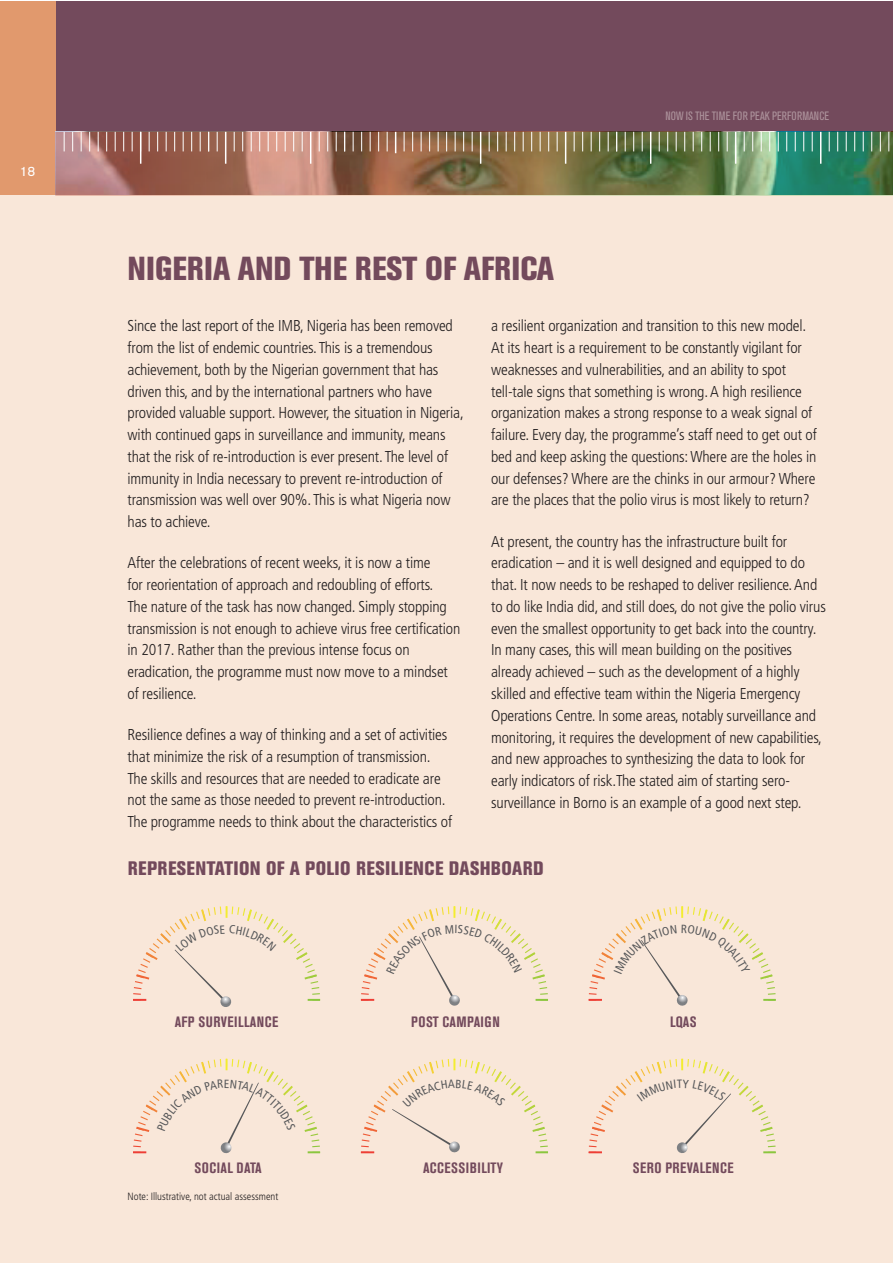
<style>
.page{position:relative;width:893px;height:1263px;background:#fff}
.page>*{position:absolute;margin:0;border:0;box-sizing:border-box;transform-origin:0 0}
.t1{font:800 condensed 33px "Akzidenz Grotesk BE";color:#734a5c}
.t2{font:800 condensed 19.35px "Akzidenz Grotesk BE";letter-spacing:.02em;color:#734a5c}
.t3{font:300 condensed 15.75px/21.8px "Frutiger";letter-spacing:-.01em;color:#231f20}
.t4{font:700 condensed 14.85px "Akzidenz Grotesk BE";letter-spacing:.02em;color:#734a5c}
.t5{font:13.5px "Akzidenz Grotesk BE";color:#fff}
.t6{font:condensed 12px "Akzidenz Grotesk BE";color:#ac929b}
.t7{font:300 condensed 10.5px "Frutiger";color:#231f20}
</style>
<div class="page">
<div style="left:0;top:1px;width:892px;height:195px;background:#734a5c"></div>
<div style="left:0;top:1px;width:55px;height:195px;background:#e1996d"></div>
<div style="left:0;top:196px;width:892px;height:1067px;background:#f9e7d9"></div>
<img style="left:55px;top:132px;width:837px;height:64px">
<svg style="left:64px;top:132px;width:1px;height:19px"></svg>
<svg style="left:200px;top:132px;width:1px;height:19px"></svg>
<svg style="left:132px;top:132px;width:1px;height:19px"></svg>
<svg style="left:268px;top:132px;width:1px;height:19px"></svg>
<svg style="left:72px;top:132px;width:1px;height:19px"></svg>
<svg style="left:81px;top:132px;width:1px;height:19px"></svg>
<svg style="left:217px;top:132px;width:1px;height:19px"></svg>
<svg style="left:149px;top:132px;width:1px;height:19px"></svg>
<svg style="left:285px;top:132px;width:1px;height:19px"></svg>
<svg style="left:89px;top:132px;width:1px;height:19px"></svg>
<hr style="left:225px;top:132px;width:1px;height:32px;background:#fff">
<svg style="left:157px;top:132px;width:1px;height:19px"></svg>
<svg style="left:293px;top:132px;width:1px;height:19px"></svg>
<svg style="left:98px;top:132px;width:1px;height:19px"></svg>
<svg style="left:234px;top:132px;width:1px;height:19px"></svg>
<svg style="left:166px;top:132px;width:1px;height:19px"></svg>
<svg style="left:302px;top:132px;width:1px;height:19px"></svg>
<svg style="left:106px;top:132px;width:1px;height:19px"></svg>
<svg style="left:242px;top:132px;width:1px;height:19px"></svg>
<svg style="left:174px;top:132px;width:1px;height:19px"></svg>
<hr style="left:310px;top:132px;width:1px;height:32px;background:#fff">
<svg style="left:115px;top:132px;width:1px;height:19px"></svg>
<svg style="left:251px;top:132px;width:1px;height:19px"></svg>
<svg style="left:183px;top:132px;width:1px;height:19px"></svg>
<svg style="left:319px;top:132px;width:1px;height:19px"></svg>
<svg style="left:123px;top:132px;width:1px;height:19px"></svg>
<svg style="left:259px;top:132px;width:1px;height:19px"></svg>
<svg style="left:191px;top:132px;width:1px;height:19px"></svg>
<svg style="left:327px;top:132px;width:1px;height:19px"></svg>
<svg style="left:336px;top:132px;width:1px;height:19px"></svg>
<hr style="left:140px;top:132px;width:1px;height:32px;background:#fff">
<svg style="left:276px;top:132px;width:1px;height:19px"></svg>
<svg style="left:208px;top:132px;width:1px;height:19px"></svg>
<svg style="left:472px;top:132px;width:1px;height:19px"></svg>
<svg style="left:404px;top:132px;width:1px;height:19px"></svg>
<svg style="left:540px;top:132px;width:1px;height:19px"></svg>
<svg style="left:344px;top:132px;width:1px;height:19px"></svg>
<svg style="left:353px;top:132px;width:1px;height:19px"></svg>
<svg style="left:489px;top:132px;width:1px;height:19px"></svg>
<svg style="left:421px;top:132px;width:1px;height:19px"></svg>
<svg style="left:557px;top:132px;width:1px;height:19px"></svg>
<svg style="left:361px;top:132px;width:1px;height:19px"></svg>
<svg style="left:497px;top:132px;width:1px;height:19px"></svg>
<svg style="left:429px;top:132px;width:1px;height:19px"></svg>
<hr style="left:565px;top:132px;width:1px;height:32px;background:#fff">
<svg style="left:370px;top:132px;width:1px;height:19px"></svg>
<svg style="left:506px;top:132px;width:1px;height:19px"></svg>
<svg style="left:438px;top:132px;width:1px;height:19px"></svg>
<svg style="left:574px;top:132px;width:1px;height:19px"></svg>
<svg style="left:378px;top:132px;width:1px;height:19px"></svg>
<svg style="left:514px;top:132px;width:1px;height:19px"></svg>
<svg style="left:446px;top:132px;width:1px;height:19px"></svg>
<svg style="left:582px;top:132px;width:1px;height:19px"></svg>
<svg style="left:387px;top:132px;width:1px;height:19px"></svg>
<svg style="left:523px;top:132px;width:1px;height:19px"></svg>
<svg style="left:455px;top:132px;width:1px;height:19px"></svg>
<svg style="left:591px;top:132px;width:1px;height:19px"></svg>
<svg style="left:395px;top:132px;width:1px;height:21px"></svg>
<svg style="left:531px;top:132px;width:1px;height:19px"></svg>
<svg style="left:463px;top:132px;width:1px;height:19px"></svg>
<svg style="left:599px;top:132px;width:1px;height:19px"></svg>
<svg style="left:608px;top:132px;width:1px;height:19px"></svg>
<svg style="left:412px;top:132px;width:1px;height:19px"></svg>
<svg style="left:548px;top:132px;width:1px;height:19px"></svg>
<hr style="left:480px;top:132px;width:1px;height:32px;background:#fff">
<svg style="left:744px;top:132px;width:1px;height:19px"></svg>
<svg style="left:676px;top:132px;width:1px;height:19px"></svg>
<svg style="left:812px;top:132px;width:1px;height:19px"></svg>
<svg style="left:616px;top:132px;width:1px;height:19px"></svg>
<svg style="left:625px;top:132px;width:1px;height:19px"></svg>
<svg style="left:761px;top:132px;width:1px;height:19px"></svg>
<svg style="left:693px;top:132px;width:1px;height:19px"></svg>
<svg style="left:829px;top:132px;width:1px;height:19px"></svg>
<svg style="left:633px;top:132px;width:1px;height:19px"></svg>
<svg style="left:769px;top:132px;width:1px;height:19px"></svg>
<svg style="left:701px;top:132px;width:1px;height:19px"></svg>
<svg style="left:837px;top:132px;width:1px;height:19px"></svg>
<svg style="left:642px;top:132px;width:1px;height:19px"></svg>
<svg style="left:778px;top:132px;width:1px;height:19px"></svg>
<svg style="left:710px;top:132px;width:1px;height:19px"></svg>
<svg style="left:846px;top:132px;width:1px;height:19px"></svg>
<hr style="left:650px;top:132px;width:1px;height:32px;background:#fff">
<svg style="left:786px;top:132px;width:1px;height:19px"></svg>
<svg style="left:718px;top:132px;width:1px;height:19px"></svg>
<svg style="left:854px;top:132px;width:1px;height:19px"></svg>
<svg style="left:659px;top:132px;width:1px;height:19px"></svg>
<svg style="left:795px;top:132px;width:1px;height:19px"></svg>
<svg style="left:727px;top:132px;width:1px;height:19px"></svg>
<svg style="left:863px;top:132px;width:1px;height:19px"></svg>
<svg style="left:667px;top:132px;width:1px;height:19px"></svg>
<svg style="left:803px;top:132px;width:1px;height:19px"></svg>
<hr style="left:735px;top:132px;width:1px;height:32px;background:#fff">
<svg style="left:871px;top:132px;width:1px;height:19px"></svg>
<svg style="left:880px;top:132px;width:1px;height:19px"></svg>
<svg style="left:888px;top:132px;width:1px;height:19px"></svg>
<svg style="left:684px;top:132px;width:1px;height:19px"></svg>
<hr style="left:820px;top:132px;width:1px;height:32px;background:#fff">
<svg style="left:752px;top:132px;width:1px;height:19px"></svg>
<svg style="left:133px;top:906px;width:187px;height:101px"></svg>
<svg style="left:361px;top:906px;width:187px;height:100px"></svg>
<svg style="left:589px;top:906px;width:187px;height:100px"></svg>
<svg style="left:133px;top:1059px;width:187px;height:95px"></svg>
<svg style="left:361px;top:1059px;width:187px;height:94px"></svg>
<svg style="left:589px;top:1059px;width:187px;height:95px"></svg>
<p class="t5" style="left:20px;top:163px;width:17px">18</p>
<p class="t6" style="left:665px;top:109px;width:165px">NOW IS THE TIME FOR PEAK PERFORMANCE</p>
<h1 class="t1" style="left:128px;top:249px;width:428px">NIGERIA AND THE REST OF AFRICA</h1>
<p class="t3" style="left:128px;top:315px;width:338px">Since the last report of the IMB, Nigeria has been removed from the list of endemic countries. This is a tremendous achievement, both by the Nigerian government that has driven this, and by the international partners who have provided valuable support. However, the situation in Nigeria, with continued gaps in surveillance and immunity, means that the risk of re-introduction is ever present. The level of immunity in India necessary to prevent re-introduction of transmission was well over 90%. This is what Nigeria now has to achieve.</p>
<p class="t3" style="left:128px;top:552px;width:334px">After the celebrations of recent weeks, it is now a time<br>for reorientation of approach and redoubling of efforts.<br>The nature of the task has now changed. Simply stopping transmission is not enough to achieve virus free certification in 2017. Rather than the previous intense focus on eradication, the programme must now move to a mindset of resilience.</p>
<p class="t3" style="left:128px;top:724px;width:326px">Resilience defines a way of thinking and a set of activities that minimize the risk of a resumption of transmission.<br>The skills and resources that are needed to eradicate are not the same as those needed to prevent re-introduction.<br>The programme needs to think about the characteristics of</p>
<p class="t3" style="left:491px;top:315px;width:327px">a resilient organization and transition to this new model.<br>At its heart is a requirement to be constantly vigilant for weaknesses and vulnerabilities, and an ability to spot tell-tale signs that something is wrong. A high resilience organization makes a strong response to a weak signal of failure. Every day, the programme’s staff need to get out of bed and keep asking the questions: Where are the holes in our defenses? Where are the chinks in our armour? Where are the places that the polio virus is most likely to return?</p>
<p class="t3" style="left:491px;top:531px;width:336px">At present, the country has the infrastructure built for eradication – and it is well designed and equipped to do that. It now needs to be reshaped to deliver resilience. And to do like India did, and still does, do not give the polio virus even the smallest opportunity to get back into the country.<br>In many cases, this will mean building on the positives already achieved – such as the development of a highly skilled and effective team within the Nigeria Emergency Operations Centre. In some areas, notably surveillance and monitoring, it requires the development of new capabilities, and new approaches to synthesizing the data to look for early indicators of risk.The stated aim of starting sero&shy;surveillance in Borno is an example of a good next step.</p>
<p class="t2" style="left:128px;top:857px;width:417px">REPRESENTATION OF A POLIO RESILIENCE DASHBOARD</p>
<p class="t4" style="left:175px;top:1014px;width:105px">AFP SURVEILLANCE</p>
<p class="t4" style="left:411px;top:1014px;width:90px">POST CAMPAIGN</p>
<p class="t4" style="left:670px;top:1014px;width:28px">LQAS</p>
<p class="t4" style="left:194px;top:1159px;width:69px">SOCIAL DATA</p>
<p class="t4" style="left:423px;top:1159px;width:81px">ACCESSIBILITY</p>
<p class="t4" style="left:633px;top:1159px;width:103px">SERO PREVALENCE</p>
<p class="t7" style="left:128px;top:1190px;width:152px">Note: Illustrative, not actual assessment</p>
</div>
